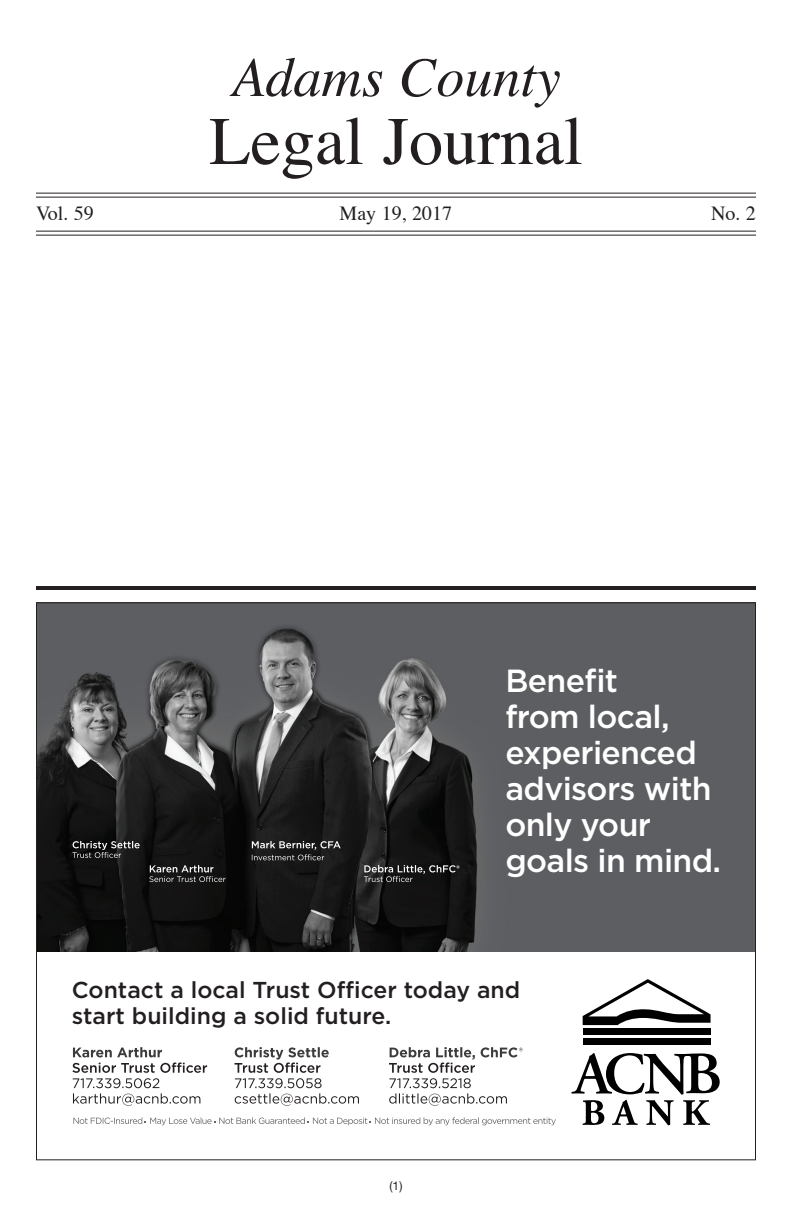
<style>
.page{position:relative;width:792px;height:1224px;background:#fff}
.page>*{position:absolute;margin:0;border:0;box-sizing:border-box;transform-origin:0 0}
.t1{font:68px "Times";color:#231f20}
.t2{font:italic 56px "Times";color:#231f20}
.t3{font:500 32px/36px "Gotham";letter-spacing:-.02em;color:#fff}
.t4{font:500 23px/26px "Gotham";color:#231f20}
.t5{font:20px "Times";color:#231f20}
.t6{font:12px "Helvetica Neue";color:#231f20}
</style>
<div class="page">
<hr style="left:36px;top:193px;width:720px;height:1px;background:#231f20">
<hr style="left:36px;top:197px;width:720px;height:1px;background:#231f20">
<hr style="left:36px;top:231px;width:720px;height:1px;background:#231f20">
<hr style="left:36px;top:235px;width:720px;height:1px;background:#231f20">
<svg style="left:583px;top:979px;width:128px;height:46px"></svg>
<div style="left:583px;top:1038px;width:128px;height:6px;background:#000"></div>
<div style="left:583px;top:1029px;width:128px;height:6px;background:#000"></div>
<svg style="left:571px;top:1053px;width:149px;height:72px"></svg>
<img style="left:38px;top:604px;width:716px;height:347px">
<svg style="left:252px;top:841px;width:89px;height:19px;background:#434343"></svg>
<svg style="left:72px;top:841px;width:68px;height:17px"></svg>
<svg style="left:149px;top:865px;width:77px;height:17px"></svg>
<svg style="left:364px;top:865px;width:96px;height:17px;background:#403f3f"></svg>
<svg style="left:72px;top:1063px;width:135px;height:43px"></svg>
<svg style="left:73px;top:1047px;width:89px;height:10px"></svg>
<svg style="left:234px;top:1047px;width:125px;height:59px"></svg>
<svg style="left:73px;top:1117px;width:483px;height:8px"></svg>
<svg style="left:389px;top:1047px;width:134px;height:59px"></svg>
<hr style="left:36px;top:586px;width:720px;height:4px;background:#231f20">
<p class="t2" style="left:231px;top:42px;width:331px">Adams County</p>
<p class="t1" style="left:209px;top:98px;width:375px">Legal Journal</p>
<p class="t5" style="left:36px;top:201px;width:59px">Vol. 59</p>
<p class="t5" style="left:340px;top:201px;width:114px">May 19, 2017</p>
<p class="t5" style="left:711px;top:201px;width:46px">No. 2</p>
<p class="t3" style="left:505px;top:662px;width:217px">Benefit<br>from local, experienced advisors with only your goals in mind.</p>
<p class="t4" style="left:72px;top:976px;width:450px">Contact a local Trust Officer today and start building a solid future.</p>
<p class="t6" style="left:390px;top:1179px;width:14px">(1)</p>
</div>
